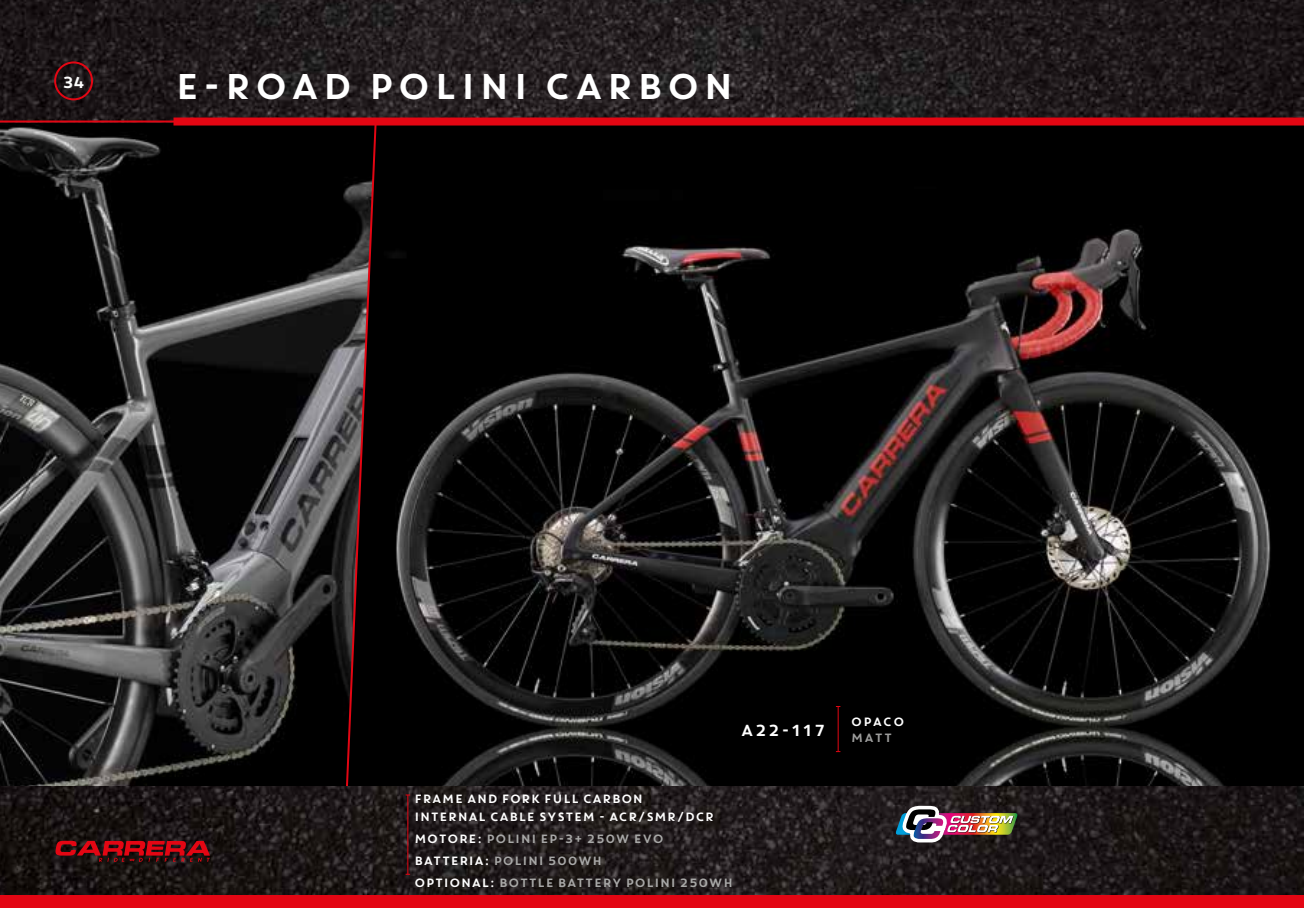
<style>
.page{position:relative;width:1304px;height:908px;background:#fff}
.page>*{position:absolute;margin:0;border:0;box-sizing:border-box;transform-origin:0 0}
.t1{font:35.6px "Core Circus";color:#fff}
.t2{font:16px "Core Circus";color:#fff}
.t3{font:12px/22px "Core Circus";letter-spacing:-.06em;color:#a8a8a7}
.t4{font:12px/18px "Core Circus";letter-spacing:-.06em;color:#fff}
.t5{font:12px "Core Circus";color:#9d9d9c}
.s1{color:#fff}
</style>
<div class="page">
<img style="left:378px;top:125px;width:926px;height:661px">
<svg style="left:0;top:122px;width:378px;height:664px;background:#252323"></svg>
<img style="left:0;top:0;width:1304px;height:120px">
<hr style="left:0;top:120px;width:1304px;height:2px;background:#e30613">
<img style="left:0;top:786px;width:1304px;height:108px">
<div style="left:173px;top:117px;width:1131px;height:8px;background:#e30613"></div>
<div style="left:0;top:894px;width:1304px;height:13px;background:#e30613"></div>
<div style="left:54px;top:61px;width:39px;height:39px;border:2px solid #e30613;border-radius:50%"></div>
<hr style="left:838px;top:706px;width:1px;height:45px;background:#e30613">
<hr style="left:407px;top:794px;width:1px;height:79px;background:#e30613">
<svg style="left:55px;top:840px;width:155px;height:21px;background:#710d12"></svg>
<img style="left:896px;top:780px;width:121px;height:68px">
<h2 class="t2" style="left:61px;top:71px;width:26px">34</h2>
<h1 class="t1" style="left:173px;top:63px;width:564px">E-ROAD POLINI CARBON</h1>
<h2 class="t2" style="left:740px;top:718px;width:87px">A22-117</h2>
<p class="t4" style="left:414px;top:788px;width:302px">FRAME AND FORK FULL CARBON<br>INTERNAL CABLE SYSTEM - ACR/SMR/DCR</p>
<p class="t3" style="left:414px;top:826px;width:321px"><span class="s1">MOTORE:</span> POLINI EP-3+ 250W EVO<br><span class="s1">BATTERIA:</span> POLINI 500WH<br><span class="s1">OPTIONAL:</span> BOTTLE BATTERY POLINI 250WH</p>
<p class="t4" style="left:850px;top:711px;width:56px">OPACO</p>
<p class="t5" style="left:850px;top:729px;width:44px">MATT</p>
</div>
